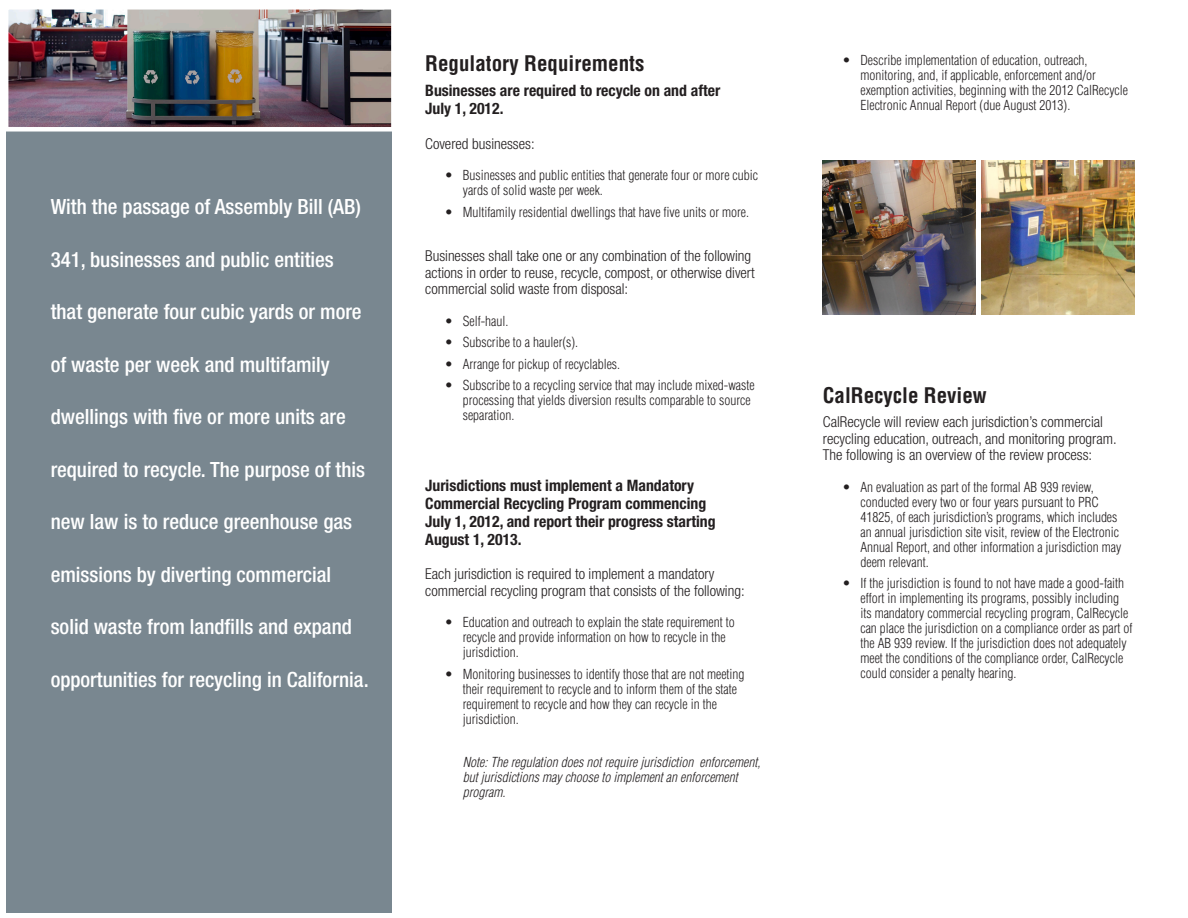
<style>
.page{position:relative;width:1188px;height:918px;background:#fff}
.page>*{position:absolute;margin:0;border:0;box-sizing:border-box;transform-origin:0 0}
.body{font:500 condensed 21px "Helvetica Neue";color:#fff}
.headings{font:700 condensed 21px "Helvetica";color:#231f20}
.bold_body{font:700 condensed 15.75px/18px "Helvetica Neue";color:#231f20}
.body-2{font:300 condensed 15px/16.5px "Helvetica Neue";color:#231f20}
.tab_bullets_resource{font:300 condensed 13.5px/15px "Helvetica";color:#231f20}
.tab_bullets_resource-2{font:italic 300 condensed 13.5px/15px "Helvetica";color:#231f20}
</style>
<div class="page">
<div style="left:6px;top:6px;width:386px;height:907px;background:#798790"></div>
<img style="left:9px;top:10px;width:382px;height:117px">
<div style="left:4px;top:5px;width:392px;height:127px;border:4px solid #fff"></div>
<img style="left:823px;top:160px;width:153px;height:155px">
<img style="left:981px;top:160px;width:153px;height:154px">
<p class="body" style="left:51px;top:194px;width:312px">With the passage of Assembly Bill (AB)</p>
<p class="body" style="left:51px;top:247px;width:285px">341, businesses and public entities</p>
<p class="body" style="left:51px;top:299px;width:312px">that generate four cubic yards or more</p>
<p class="body" style="left:51px;top:352px;width:281px">of waste per week and multifamily</p>
<p class="body" style="left:51px;top:404px;width:297px">dwellings with five or more units are</p>
<p class="body" style="left:51px;top:457px;width:316px">required to recycle. The purpose of this</p>
<p class="body" style="left:51px;top:509px;width:303px">new law is to reduce greenhouse gas</p>
<p class="body" style="left:51px;top:562px;width:282px">emissions by diverting commercial</p>
<p class="body" style="left:51px;top:614px;width:303px">solid waste from landfills and expand</p>
<p class="body" style="left:51px;top:667px;width:320px">opportunities for recycling in California.</p>
<p class="headings" style="left:425px;top:50px;width:221px">Regulatory Requirements</p>
<p class="bold_body" style="left:425px;top:82px;width:297px">Businesses are required to recycle on and after<br>July 1, 2012.</p>
<p class="body-2" style="left:425px;top:135px;width:111px">Covered businesses:</p>
<p class="tab_bullets_resource" style="left:463px;top:168px;width:297px;text-indent:-18px">• Businesses and public entities that generate four or more cubic yards of solid waste per week.</p>
<p class="tab_bullets_resource" style="left:445px;top:204px;width:306px">• Multifamily residential dwellings that have five units or more.</p>
<p class="body-2" style="left:425px;top:248px;width:331px">Businesses shall take one or any combination of the following actions in order to reuse, recycle, compost, or otherwise divert commercial solid waste from disposal:</p>
<p class="tab_bullets_resource" style="left:445px;top:313px;width:65px">• Self-haul.</p>
<p class="tab_bullets_resource" style="left:445px;top:335px;width:135px">• Subscribe to a hauler(s).</p>
<p class="tab_bullets_resource" style="left:445px;top:356px;width:177px">• Arrange for pickup of recyclables.</p>
<p class="tab_bullets_resource" style="left:463px;top:378px;width:293px;text-indent:-18px">• Subscribe to a recycling service that may include mixed-waste processing that yields diversion results comparable to source separation.</p>
<p class="bold_body" style="left:425px;top:476px;width:292px">Jurisdictions must implement a Mandatory Commercial Recycling Program commencing July 1, 2012, and report their progress starting August 1, 2013.</p>
<p class="body-2" style="left:425px;top:565px;width:321px">Each jurisdiction is required to implement a mandatory commercial recycling program that consists of the following:</p>
<p class="tab_bullets_resource" style="left:463px;top:615px;width:274px;text-indent:-18px">• Education and outreach to explain the state requirement to recycle and provide information on how to recycle in the jurisdiction.</p>
<p class="tab_bullets_resource" style="left:463px;top:666px;width:283px;text-indent:-18px">• Monitoring businesses to identify those that are not meeting their requirement to recycle and to inform them of the state requirement to recycle and how they can recycle in the jurisdiction.</p>
<p class="tab_bullets_resource-2" style="left:463px;top:754px;width:299px">Note: The regulation does not require jurisdiction enforcement, but jurisdictions may choose to implement an enforcement program.</p>
<p class="tab_bullets_resource" style="left:860px;top:52px;width:269px;text-indent:-18px">• Describe implementation of education, outreach, monitoring, and, if applicable, enforcement and/or exemption activities, beginning with the 2012 CalRecycle Electronic Annual Report (due August 2013).</p>
<p class="headings" style="left:823px;top:383px;width:165px">CalRecycle Review</p>
<p class="body-2" style="left:823px;top:414px;width:295px">CalRecycle will review each jurisdiction’s commercial recycling education, outreach, and monitoring program.<br>The following is an overview of the review process:</p>
<p class="tab_bullets_resource" style="left:860px;top:479px;width:262px;text-indent:-18px">• An evaluation as part of the formal AB 939 review, conducted every two or four years pursuant to PRC 41825, of each jurisdiction’s programs, which includes an annual jurisdiction site visit, review of the Electronic Annual Report, and other information a jurisdiction may deem relevant.</p>
<p class="tab_bullets_resource" style="left:860px;top:576px;width:274px;text-indent:-18px">• If the jurisdiction is found to not have made a good-faith effort in implementing its programs, possibly including its mandatory commercial recycling program, CalRecycle can place the jurisdiction on a compliance order as part of the AB 939 review. If the jurisdiction does not adequately meet the conditions of the compliance order, CalRecycle could consider a penalty hearing.</p>
</div>
